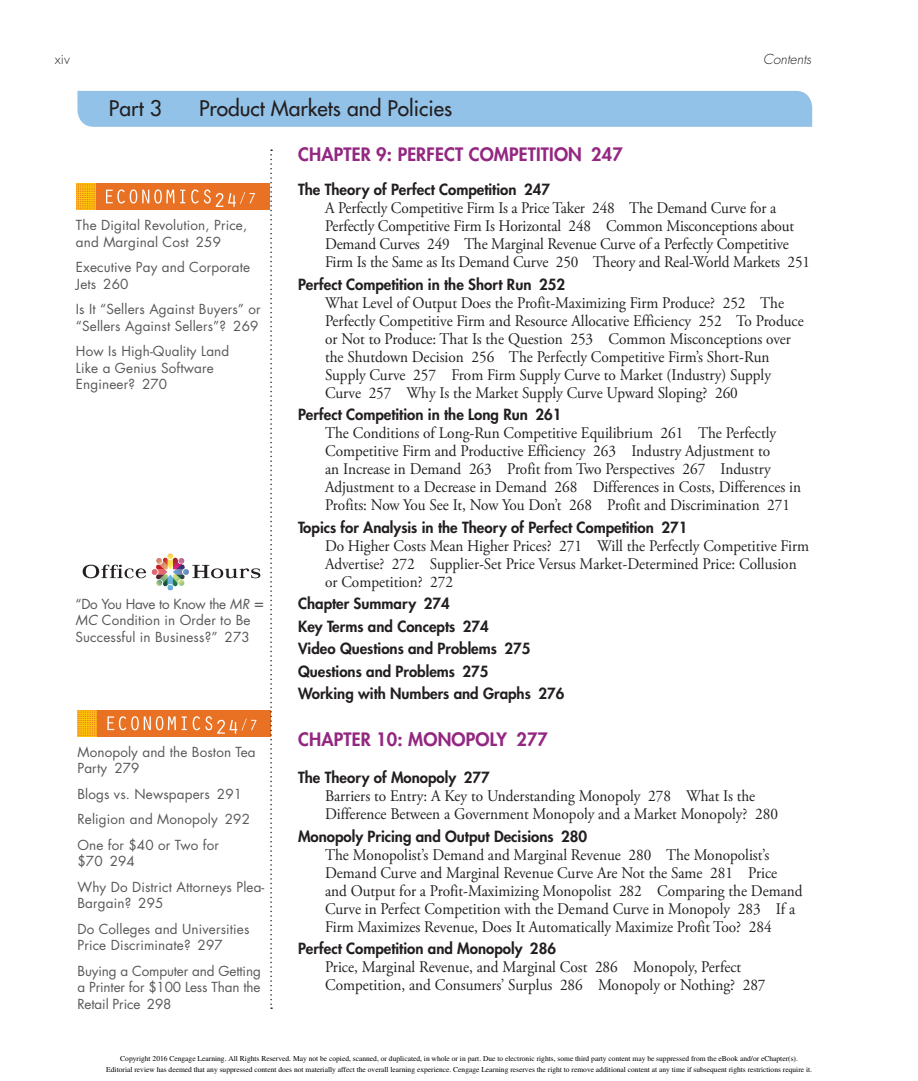
<style>
.page{position:relative;width:918px;height:1081px;background:#fff}
.page>*{position:absolute;margin:0;border:0;box-sizing:border-box;transform-origin:0 0}
.t1{font:500 21px "Futura Std";color:#231f20}
.t2{font:800 18px "Futura Std";letter-spacing:.01em;color:#932781}
.t3{font:16.2px/18px "Adobe Garamond Pro";color:#231f20;scale:.94 1}
.t4{font:800 15px/22.5px "Futura Std";color:#231f20}
.t5{font:13.5px/16.5px "Futura Std";letter-spacing:.01em;color:#57585a}
.t6{font:13.5px/25.5px "Futura Std";letter-spacing:-.01em;color:#57585a}
.t7{font:italic 300 13.5px "Futura Std";color:#231f20}
.t8{font:300 13.5px "Futura Std";color:#231f20}
.t9{font:7.5px/10.6px "Times";color:#000;text-align:center}
.s1{font-style:italic}
</style>
<div class="page">
<div style="left:77px;top:91px;width:735px;height:36px;background:#93c2e8"></div>
<svg style="left:83px;top:553px;width:177px;height:38px"></svg>
<div style="left:97px;top:710px;width:174px;height:26px;background:#e97124"></div>
<div style="left:77px;top:710px;width:20px;height:26px;background:#fbc00c"></div>
<svg style="left:78px;top:710px;width:19px;height:26px"></svg>
<svg style="left:107px;top:716px;width:150px;height:18px"></svg>
<svg style="left:270px;top:149px;width:2px;height:860px"></svg>
<div style="left:95px;top:183px;width:174px;height:27px;background:#e97124"></div>
<svg style="left:76px;top:183px;width:19px;height:27px"></svg>
<svg style="left:76px;top:184px;width:19px;height:25px"></svg>
<svg style="left:106px;top:189px;width:149px;height:18px"></svg>
<p class="t8" style="left:55px;top:51px;width:16px">xiv</p>
<p class="t7" style="left:763px;top:51px;width:50px">Contents</p>
<p class="t1" style="left:109px;top:95px;width:344px">Part 3 Product Markets and Policies</p>
<p class="t2" style="left:298px;top:143px;width:120px">CHAPTER 9: Perfect</p>
<p class="t2" style="left:469px;top:143px;width:35px">Competiti</p>
<p class="t2" style="left:554px;top:143px;width:70px">on 247</p>
<p class="t4" style="left:298px;top:179px;width:253px">The Theory of Perfect Competition 247</p>
<p class="t3" style="left:325px;top:200px;width:517px">A Perfectly Competitive Firm Is a Price Taker 248 The Demand Curve for a Perfectly Competitive Firm Is Horizontal 248 Common Misconceptions about Demand Curves 249 The Marginal Revenue Curve of a Perfectly Competitive Firm Is the Same as Its Demand Curve 250 Theory and Real-World Markets 251</p>
<p class="t4" style="left:298px;top:273px;width:268px">Perfect Competition in the Short Run 252</p>
<p class="t3" style="left:325px;top:294px;width:510px">What Level of Output Does the Profit-Maximizing Firm Produce? 252 The Perfectly Competitive Firm and Resource Allocative Efficiency 252 To Produce or Not to Produce: That Is the Question 253 Common Misconceptions over the Shutdown Decision 256 The Perfectly Competitive Firm’s Short-Run Supply Curve 257 From Firm Supply Curve to Market (Industry) Supply Curve 257 Why Is the Market Supply Curve Upward Sloping? 260</p>
<p class="t4" style="left:298px;top:404px;width:265px">Perfect Competition in the Long Run 261</p>
<p class="t3" style="left:325px;top:425px;width:508px">The Conditions of Long-Run Competitive Equilibrium 261 The Perfectly Competitive Firm and Productive Efficiency 263 Industry Adjustment to<br>an Increase in Demand 263 Profit from Two Perspectives 267 Industry Adjustment to a Decrease in Demand 268 Differences in Costs, Differences in Profits: Now You See It, Now You Don’t 268 Profit and Discrimination 271</p>
<p class="t4" style="left:298px;top:516px;width:391px">Topics for Analysis in the Theory of Perfect Competition 271</p>
<p class="t3" style="left:325px;top:537px;width:516px">Do Higher Costs Mean Higher Prices? 271 Will the Perfectly Competitive Firm<br>Advertise? 272 Supplier-Set Price Versus Market-Determined Price: Collusion or Competition? 272</p>
<p class="t4" style="left:298px;top:593px;width:268px">Chapter Summary 274<br>Key Terms and Concepts 274<br>Video Questions and Problems 275<br>Questions and Problems 275<br>Working with Numbers and Graphs 276</p>
<p class="t2" style="left:298px;top:728px;width:251px">CHAPTER 10: Monopoly 277</p>
<p class="t4" style="left:298px;top:767px;width:193px">The Theory of Monopoly 277</p>
<p class="t3" style="left:325px;top:788px;width:483px">Barriers to Entry: A Key to Understanding Monopoly 278 What Is the<br>Difference Between a Government Monopoly and a Market Monopoly? 280</p>
<p class="t4" style="left:298px;top:825px;width:291px">Monopoly Pricing and Output Decisions 280</p>
<p class="t3" style="left:325px;top:846px;width:509px">The Monopolist’s Demand and Marginal Revenue 280 The Monopolist’s Demand Curve and Marginal Revenue Curve Are Not the Same 281 Price and Output for a Profit-Maximizing Monopolist 282 Comparing the Demand Curve in Perfect Competition with the Demand Curve in Monopoly 283 If a Firm Maximizes Revenue, Does It Automatically Maximize Profit Too? 284</p>
<p class="t4" style="left:298px;top:938px;width:259px">Perfect Competition and Monopoly 286</p>
<p class="t3" style="left:325px;top:959px;width:470px">Price, Marginal Revenue, and Marginal Cost 286 Monopoly, Perfect<br>Competition, and Consumers’ Surplus 286 Monopoly or Nothing? 287</p>
<p class="t5" style="left:76px;top:217px;width:173px">The Digital Revolution, Price, and Marginal Cost 259</p>
<p class="t5" style="left:76px;top:259px;width:176px">Executive Pay and Corporate<br>Jets 260</p>
<p class="t5" style="left:76px;top:301px;width:186px">Is It “Sellers Against Buyers” or “Sellers Against Sellers”? 269</p>
<p class="t5" style="left:76px;top:343px;width:155px">How Is High-Quality Land<br>Like a Genius Software<br>Engineer? 270</p>
<p class="t5" style="left:75px;top:596px;width:176px;text-align:justify">“Do You Have to Know the <span class="s1">MR MC</span> Condition in Order to Be Successful in Business?” 273</p>
<p class="t5" style="left:77px;top:744px;width:180px">Monopoly and the Boston Tea<br>Party 279</p>
<p class="t5" style="left:77px;top:781px;width:174px;line-height:25.5px">Blogs vs. Newspapers 291<br>Religion and Monopoly 292<br>One for $40 or Two for</p>
<p class="t5" style="left:77px;top:849px;width:188px;line-height:25.5px">$70 294<br>Why Do District Attorneys Plea-</p>
<p class="t5" style="left:77px;top:891px;width:173px;line-height:25.5px">Bargain? 295<br>Do Colleges and Universities</p>
<p class="t6" style="left:77px;top:933px;width:185px">Price Discriminate? 297<br>Buying a Computer and Getting</p>
<p class="t6" style="left:77px;top:979px;width:184px;line-height:16.5px">a Printer for $100 Less Than the<br>Retail Price 298</p>
<p class="t9" style="left:106px;top:1053px;width:707px">Copyright 2016 Cengage Learning. All Rights Reserved. May not be copied, scanned, or duplicated, in whole or in part. Due to electronic rights, some third party content may be suppressed from the eBook and/or eChapter(s).<br>Editorial review has deemed that any suppressed content does not materially affect the overall learning experience. Cengage Learning reserves the right to remove additional content at any time if subsequent rights restrictions require it.</p>
</div>
